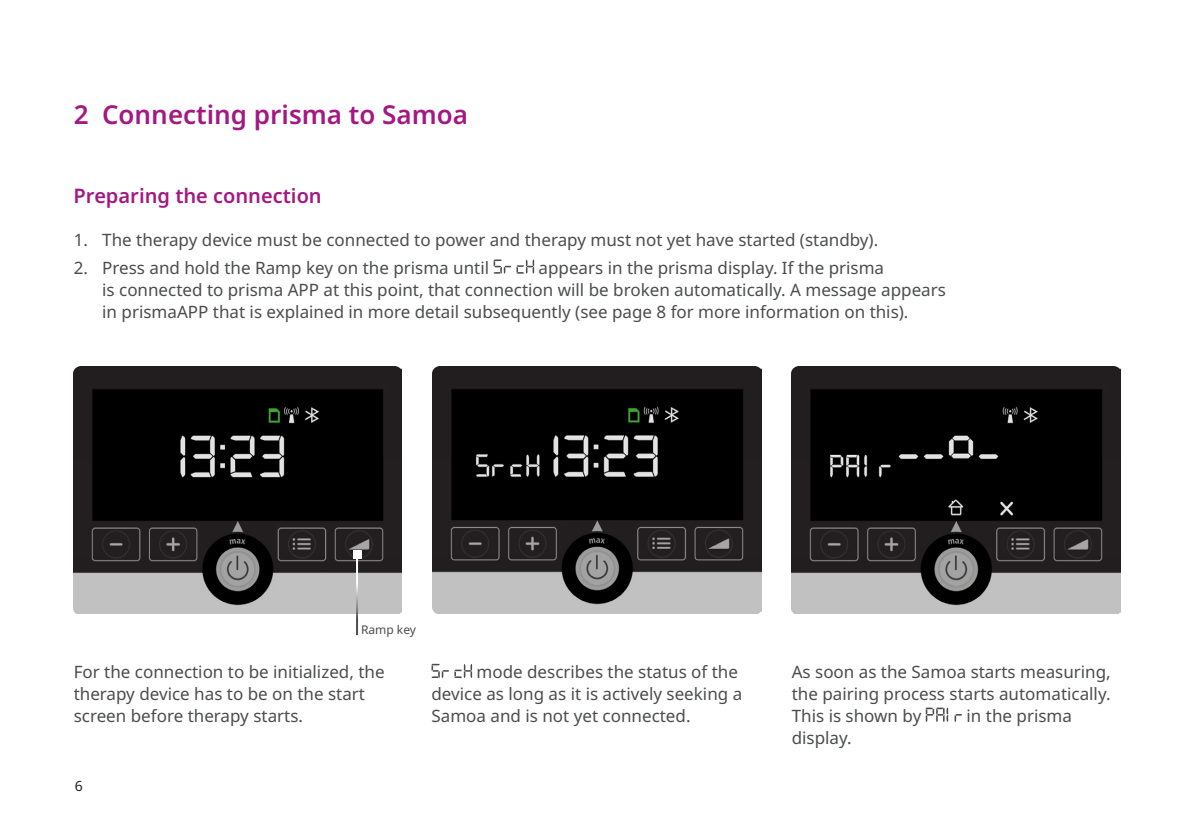
<style>
.page{position:relative;width:1191px;height:840px;background:#fff}
.page>*{position:absolute;margin:0;border:0;box-sizing:border-box;transform-origin:0 0}
.Headline{font:600 26px "Noto Sans";color:#a41884}
.Bullets_mit_Fleißtext_9auf12_5{font:600 20px "Noto Sans";color:#a41884}
.Bullets_mit_Fleißtext_9auf12_5-2{font:17px/22px "Noto Sans";color:#4b4c4d}
.t1{font:14px "Noto Sans";color:#231f20}
.Bullets_mit_Fleißtext_9auf12_5-3{font:12px "Noto Sans";color:#4b4c4d}
</style>
<div class="page">
<svg style="left:493px;top:259px;width:41px;height:14px"></svg>
<img style="left:74px;top:367px;width:328px;height:246px">
<img style="left:791px;top:367px;width:329px;height:246px">
<svg style="left:431px;top:663px;width:41px;height:14px"></svg>
<svg style="left:925px;top:707px;width:23px;height:14px"></svg>
<svg style="left:954px;top:714px;width:8px;height:7px"></svg>
<hr style="left:356px;top:554px;width:2px;height:80px;background:#fff">
<svg style="left:353px;top:550px;width:8px;height:8px"></svg>
<img style="left:433px;top:366px;width:328px;height:247px">
<p class="Headline" style="left:74px;top:100px;width:396px">2 Connecting prisma to Samoa</p>
<p class="Bullets_mit_Fleißtext_9auf12_5" style="left:74px;top:184px;width:250px">Preparing the connection</p>
<p class="Bullets_mit_Fleißtext_9auf12_5-2" style="left:74px;top:229px;width:806px">1. The therapy device must be connected to power and therapy must not yet have started (standby).</p>
<p class="Bullets_mit_Fleißtext_9auf12_5-2" style="left:74px;top:256px;width:417px">2. Press and hold the Ramp key on the prisma until</p>
<p class="Bullets_mit_Fleißtext_9auf12_5-2" style="left:102px;top:256px;width:845px;text-indent:436px">appears in the prisma display. If the prisma<br>is connected to prisma APP at this point, that connection will be broken automatically. A message appears in prismaAPP that is explained in more detail subsequently (see page 8 for more information on this).</p>
<p class="Bullets_mit_Fleißtext_9auf12_5-3" style="left:361px;top:622px;width:56px">Ramp key</p>
<p class="Bullets_mit_Fleißtext_9auf12_5-2" style="left:74px;top:660px;width:312px">For the connection to be initialized, the therapy device has to be on the start screen before therapy starts.</p>
<p class="Bullets_mit_Fleißtext_9auf12_5-2" style="left:431px;top:660px;width:312px;text-indent:45px">mode describes the status of the device as long as it is actively seeking a<br>Samoa and is not yet connected.</p>
<p class="Bullets_mit_Fleißtext_9auf12_5-2" style="left:791px;top:660px;width:320px;text-align:justify">As soon as the Samoa starts measuring, the pairing process starts automatically.<br>This is shown by</p>
<p class="Bullets_mit_Fleißtext_9auf12_5-2" style="left:966px;top:704px;width:107px">in the prisma</p>
<p class="t1" style="left:75px;top:778px;width:10px">6</p>
<p class="Bullets_mit_Fleißtext_9auf12_5-2" style="left:791px;top:726px;width:61px">display.</p>
</div>
